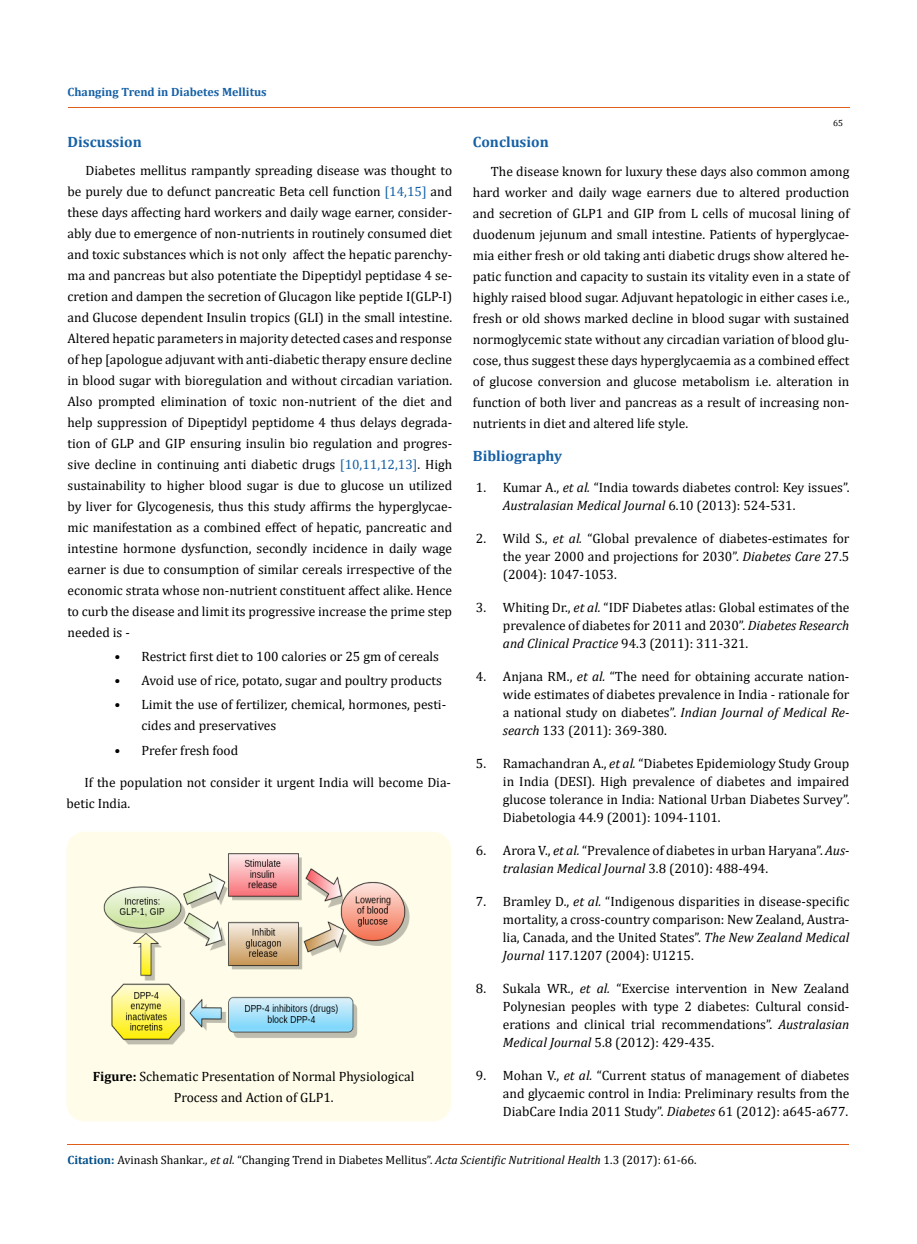
<style>
.page{position:relative;width:917px;height:1244px;background:#fff}
.page>*{position:absolute;margin:0;border:0;box-sizing:border-box;transform-origin:0 0}
.t1{font:700 15px "Cambria";color:#1560a6}
.t2{font:13.5px/21px "Cambria";color:#000;text-align:justify}
.t3{font:12px "Cambria";color:#000}
.t4{font:700 12px "Cambria";color:#1560a6}
.t5{font:9px "Cambria";color:#000}
.s1{color:#1560a6}
.s2{font-weight:700}
.s3{font-style:italic}
.s4{font-weight:700;color:#035089}
</style>
<div class="page">
<div style="left:66px;top:831px;width:385px;height:290px;background:#fffde9;border-radius:18px"></div>
<img style="left:103px;top:853px;width:307px;height:192px">
<hr style="left:68px;top:108px;width:781px;height:1px;background:#e05d1a">
<hr style="left:67px;top:1144px;width:782px;height:1px;background:#e05d1a">
<p class="t4" style="left:68px;top:83px;width:201px">Changing Trend in Diabetes Mellitus</p>
<p class="t1" style="left:68px;top:131px;width:76px">Discussion</p>
<p class="t2" style="left:68px;top:159px;width:386px;text-indent:18px">Diabetes mellitus rampantly spreading disease was thought to be purely due to defunct pancreatic Beta cell function <span class="s1">[14,15]</span> and these days affecting hard workers and daily wage earner, consider&shy;ably due to emergence of non-nutrients in routinely consumed diet and toxic substances which is not only affect the hepatic parenchy&shy;ma and pancreas but also potentiate the Dipeptidyl peptidase 4 se&shy;cretion and dampen the secretion of Glucagon like peptide I(GLP-I) and Glucose dependent Insulin tropics (GLI) in the small intestine.<br>Altered hepatic parameters in majority detected cases and response of hep [apologue adjuvant with anti-diabetic therapy ensure decline in blood sugar with bioregulation and without circadian variation.<br>Also prompted elimination of toxic non-nutrient of the diet and help suppression of Dipeptidyl peptidome 4 thus delays degrada&shy;tion of GLP and GIP ensuring insulin bio regulation and progres&shy;sive decline in continuing anti diabetic drugs <span class="s1">[10,11,12,13]</span>. High sustainability to higher blood sugar is due to glucose un utilized by liver for Glycogenesis, thus this study affirms the hyperglycae&shy;mic manifestation as a combined effect of hepatic, pancreatic and intestine hormone dysfunction, secondly incidence in daily wage earner is due to consumption of similar cereals irrespective of the economic strata whose non-nutrient constituent affect alike. Hence to curb the disease and limit its progressive increase the prime step needed is -</p>
<p class="t2" style="left:114px;top:646px;width:326px">• Restrict first diet to 100 calories or 25 gm of cereals</p>
<p class="t2" style="left:114px;top:670px;width:329px">• Avoid use of rice, potato, sugar and poultry products</p>
<p class="t2" style="left:141px;top:694px;width:306px;text-indent:-27px">• Limit the use of fertilizer, chemical, hormones, pesti&shy;cides and preservatives</p>
<p class="t2" style="left:114px;top:739px;width:125px">• Prefer fresh food</p>
<p class="t2" style="left:66px;top:771px;width:386px;text-indent:18px">If the population not consider it urgent India will become Dia&shy;betic India.</p>
<p class="t2" style="left:93px;top:1065px;width:323px;text-align:center"><span class="s2">Figure:</span> Schematic Presentation of Normal Physiological<br>Process and Action of GLP1.</p>
<p class="t1" style="left:473px;top:131px;width:77px">Conclusion</p>
<p class="t5" style="left:833px;top:118px;width:11px">65</p>
<p class="t2" style="left:473px;top:160px;width:378px;text-indent:18px">The disease known for luxury these days also common among hard worker and daily wage earners due to altered production and secretion of GLP1 and GIP from L cells of mucosal lining of duodenum jejunum and small intestine. Patients of hyperglycae&shy;mia either fresh or old taking anti diabetic drugs show altered he&shy;patic function and capacity to sustain its vitality even in a state of highly raised blood sugar. Adjuvant hepatologic in either cases i.e., fresh or old shows marked decline in blood sugar with sustained normoglycemic state without any circadian variation of blood glu&shy;cose, thus suggest these days hyperglycaemia as a combined effect of glucose conversion and glucose metabolism i.e. alteration in function of both liver and pancreas as a result of increasing non&shy;nutrients in diet and altered life style.</p>
<p class="t1" style="left:473px;top:445px;width:91px">Bibliography</p>
<p class="t2" style="left:503px;top:478px;width:348px;line-height:18px;text-indent:-27px">1. Kumar A., <span class="s3">et al.</span> “India towards diabetes control: Key issues”.<br><span class="s3">Australasian Medical Journal</span> 6.10 (2013): 524-531.</p>
<p class="t2" style="left:503px;top:529px;width:348px;line-height:18px;text-indent:-27px">2. Wild S., <span class="s3">et al.</span> “Global prevalence of diabetes-estimates for the year 2000 and projections for 2030”. <span class="s3">Diabetes Care</span> 27.5 (2004): 1047-1053.</p>
<p class="t2" style="left:503px;top:598px;width:348px;line-height:18px;text-indent:-27px">3. Whiting Dr., <span class="s3">et al.</span> “IDF Diabetes atlas: Global estimates of the prevalence of diabetes for 2011 and 2030”. <span class="s3">Diabetes Research and Clinical Practice</span> 94.3 (2011): 311-321.</p>
<p class="t2" style="left:503px;top:667px;width:348px;line-height:18px;text-indent:-27px">4. Anjana RM., <span class="s3">et al.</span> “The need for obtaining accurate nation&shy;wide estimates of diabetes prevalence in India - rationale for a national study on diabetes”. <span class="s3">Indian Journal of Medical Re&shy;search</span> 133 (2011): 369-380.</p>
<p class="t2" style="left:503px;top:754px;width:348px;line-height:18px;text-indent:-27px">5. Ramachandran A., <span class="s3">et al.</span> “Diabetes Epidemiology Study Group in India (DESI). High prevalence of diabetes and impaired glucose tolerance in India: National Urban Diabetes Survey”.<br>Diabetologia 44.9 (2001): 1094-1101.</p>
<p class="t2" style="left:503px;top:841px;width:348px;line-height:18px;text-indent:-27px">6. Arora V., <span class="s3">et al.</span> “Prevalence of diabetes in urban Haryana”. <span class="s3">Aus&shy;tralasian Medical Journal</span> 3.8 (2010): 488-494.</p>
<p class="t2" style="left:503px;top:892px;width:348px;line-height:18px;text-indent:-27px">7. Bramley D., <span class="s3">et al.</span> “Indigenous disparities in disease‐specific mortality, a cross-country comparison: New Zealand, Austra&shy;lia, Canada, and the United States”. <span class="s3">The New Zealand Medical Journal</span> 117.1207 (2004): U1215.</p>
<p class="t2" style="left:503px;top:979px;width:348px;line-height:18px;text-indent:-27px">8. Sukala WR., <span class="s3">et al.</span> “Exercise intervention in New Zealand Polynesian peoples with type 2 diabetes: Cultural consid&shy;erations and clinical trial recommendations”. <span class="s3">Australasian Medical Journal</span> 5.8 (2012): 429-435.</p>
<p class="t2" style="left:503px;top:1066px;width:348px;line-height:18px;text-indent:-27px">9. Mohan V., <span class="s3">et al.</span> “Current status of management of diabetes and glycaemic control in India: Preliminary results from the DiabCare India 2011 Study”. <span class="s3">Diabetes</span> 61 (2012): a645-a677.</p>
<p class="t3" style="left:68px;top:1152px;width:630px"><span class="s4">Citation:</span> Avinash Shankar<span class="s3">., et al.</span> “Changing Trend in Diabetes Mellitus”. <span class="s3">Acta Scientific Nutritional Health</span> 1.3 (2017): 61-66.</p>
</div>
